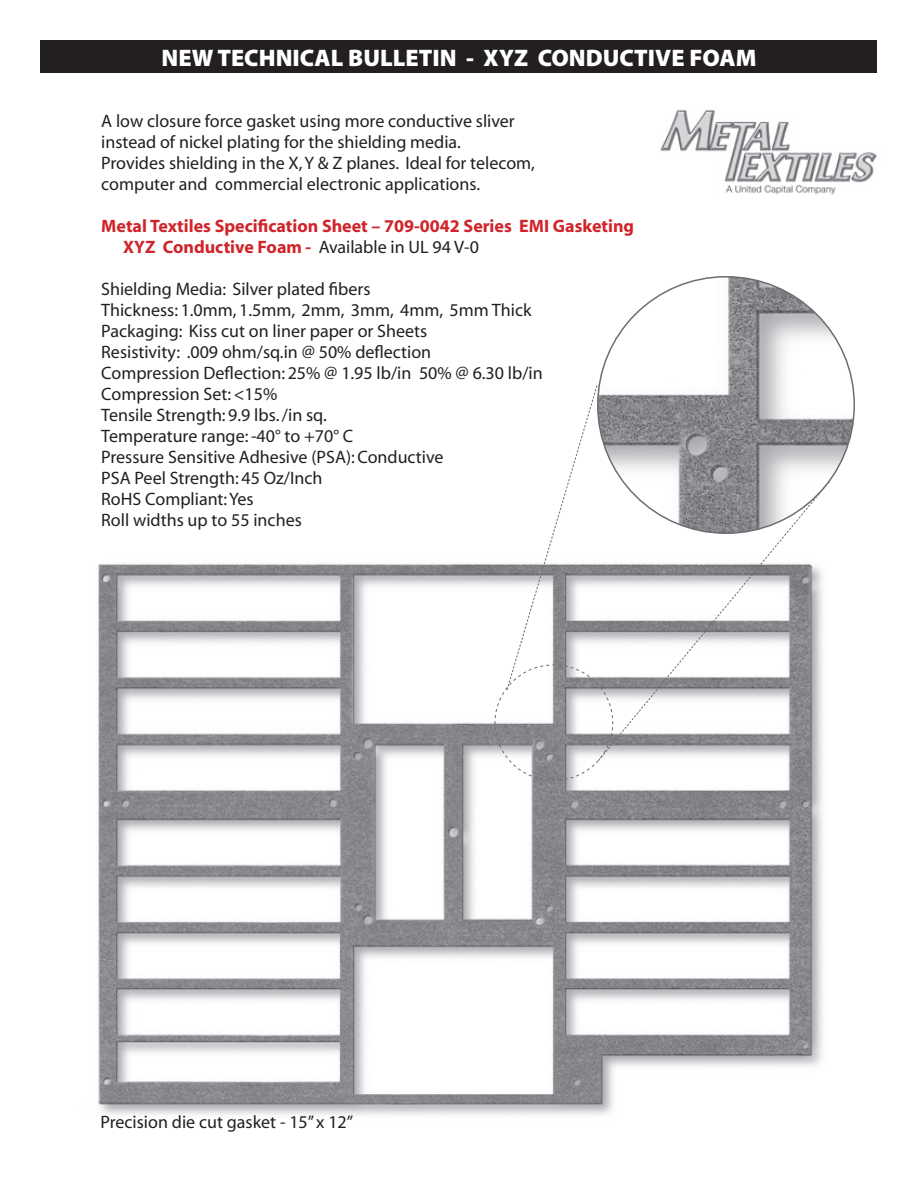
<style>
.page{position:relative;width:918px;height:1188px;background:#fff}
.page>*{position:absolute;margin:0;border:0;box-sizing:border-box;transform-origin:0 0}
.t1{font:900 24px "Myriad Pro";color:#fff}
.t2{font:18px/21px "Myriad";color:#231f20}
.t3{font:700 18px/21px "Myriad";color:#d1232a}
.s1{font-weight:400;color:#231f20}
</style>
<div class="page">
<div style="left:40px;top:40px;width:838px;height:33px;background:#231f20"></div>
<img style="left:98px;top:563px;width:725px;height:552px">
<svg style="left:494px;top:385px;width:120px;height:396px"></svg>
<svg style="left:597px;top:481px;width:233px;height:281px"></svg>
<img style="left:598px;top:277px;width:256px;height:256px;border-radius:50%">
<img style="left:660px;top:110px;width:217px;height:85px">
<h1 class="t1" style="left:161px;top:42px;width:597px">NEW TECHNICAL BULLETIN - XYZ CONDUCTIVE FOAM</h1>
<p class="t2" style="left:101px;top:111px;width:435px">A low closure force gasket using more conductive sliver instead of nickel plating for the shielding media.<br>Provides shielding in the X, Y &amp; Z planes. Ideal for telecom, computer and commercial electronic applications.</p>
<p class="t3" style="left:123px;top:216px;width:513px;text-indent:-22px">Metal Textiles Specification Sheet – 709-0042 Series EMI Gasketing<br>XYZ Conductive Foam - <span class="s1">Available in UL 94 V-0</span></p>
<p class="t2" style="left:101px;top:279px;width:443px">Shielding Media: Silver plated fibers<br>Thickness: 1.0mm, 1.5mm, 2mm, 3mm, 4mm, 5mm Thick Packaging: Kiss cut on liner paper or Sheets<br>Resistivity: .009 ohm/sq.in @ 50% deflection<br>Compression Deflection: 25% @ 1.95 lb/in 50% @ 6.30 lb/in Compression Set: &lt;15%<br>Tensile Strength: 9.9 lbs. /in sq.<br>Temperature range: -40° to +70° C<br>Pressure Sensitive Adhesive (PSA): Conductive<br>PSA Peel Strength: 45 Oz/Inch<br>RoHS Compliant: Yes<br>Roll widths up to 55 inches</p>
<p class="t2" style="left:100px;top:1112px;width:254px">Precision die cut gasket - 15” x 12”</p>
</div>
